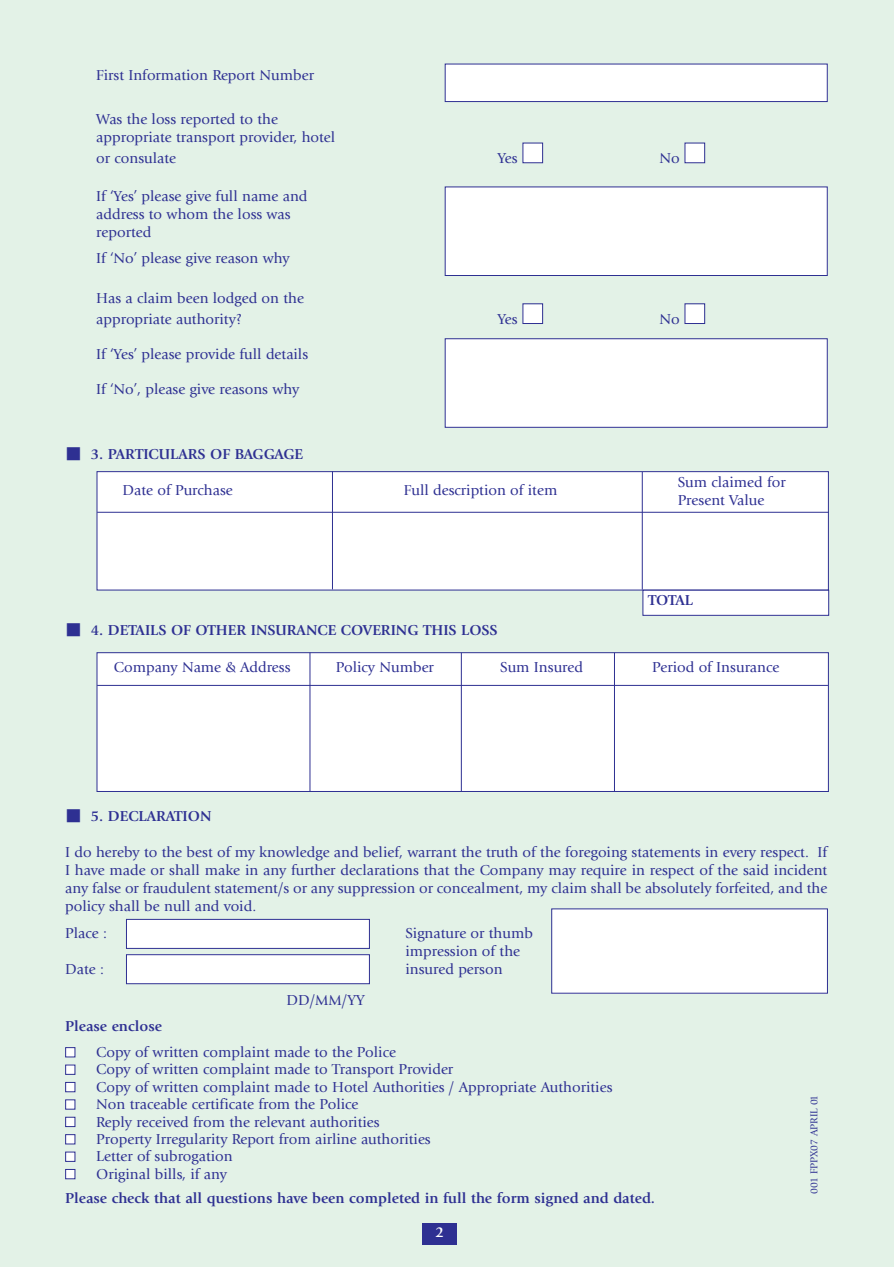
<style>
.page{position:relative;width:894px;height:1267px;background:#e3f2e7}
.page>*{position:absolute;margin:0;border:0;box-sizing:border-box;transform-origin:0 0}
.t1{font:15px/18px "Giovanni";color:#2e3092}
.t2{font:700 15px/24.2px "Giovanni";color:#2e3092}
.t3{font:700 15px "Giovanni";color:#fff}
.t4{font:10.5px "Giovanni";color:#2e3092}
.s1{color:#fff}
.s2{font-weight:400}
</style>
<div class="page">
<div style="left:423px;top:1223px;width:34px;height:21px;background:#2e3092"></div>
<div style="left:445px;top:187px;width:382px;height:88px;background:#fff"></div>
<div style="left:445px;top:187px;width:382px;height:89px;border:1px solid #2e3092"></div>
<div style="left:97px;top:472px;width:731px;height:118px;background:#fff"></div>
<div style="left:97px;top:471px;width:731px;height:119px;border:1px solid #2e3092"></div>
<div style="left:97px;top:653px;width:731px;height:138px;background:#fff"></div>
<div style="left:97px;top:652px;width:731px;height:140px;border:1px solid #2e3092"></div>
<div style="left:445px;top:64px;width:382px;height:38px;background:#fff"></div>
<div style="left:445px;top:64px;width:382px;height:38px;border:1px solid #2e3092"></div>
<div style="left:445px;top:339px;width:382px;height:88px;background:#fff"></div>
<div style="left:445px;top:338px;width:382px;height:90px;border:1px solid #2e3092"></div>
<div style="left:643px;top:590px;width:185px;height:25px;background:#fff"></div>
<div style="left:642px;top:590px;width:187px;height:26px;border:1px solid #2e3092"></div>
<hr style="left:97px;top:685px;width:731px;height:1px;background:#2e3092">
<hr style="left:309px;top:652px;width:1px;height:139px;background:#2e3092">
<hr style="left:461px;top:653px;width:1px;height:138px;background:#2e3092">
<hr style="left:614px;top:653px;width:1px;height:138px;background:#2e3092">
<div style="left:551px;top:909px;width:276px;height:84px;background:#fff"></div>
<div style="left:126px;top:919px;width:243px;height:29px;background:#fff"></div>
<div style="left:126px;top:919px;width:244px;height:30px;border:1px solid #2e3092"></div>
<div style="left:126px;top:954px;width:243px;height:29px;background:#fff"></div>
<div style="left:126px;top:954px;width:244px;height:30px;border:1px solid #2e3092"></div>
<hr style="left:332px;top:471px;width:1px;height:118px;background:#2e3092">
<hr style="left:97px;top:512px;width:731px;height:1px;background:#2e3092">
<hr style="left:642px;top:472px;width:1px;height:117px;background:#2e3092">
<p class="t1" style="left:96px;top:68px;width:219px">First Information Report Number</p>
<p class="t1" style="left:96px;top:111px;width:240px">Was the loss reported to the appropriate transport provider, hotel</p>
<p class="t1" style="left:96px;top:150px;width:81px">or consulate</p>
<p class="t1" style="left:497px;top:150px;width:48px">Yes <span class="s1">■</span></p>
<p class="t1" style="left:659px;top:150px;width:48px">No <span class="s1">■</span></p>
<p class="t1" style="left:96px;top:188px;width:213px">If ‘Yes’ please give full name and address to whom the loss was reported</p>
<p class="t1" style="left:96px;top:251px;width:195px">If ‘No’ please give reason why</p>
<p class="t1" style="left:96px;top:288px;width:209px;line-height:21px">Has a claim been lodged on the appropriate authority?</p>
<p class="t1" style="left:497px;top:311px;width:48px">Yes <span class="s1">■</span></p>
<p class="t1" style="left:659px;top:311px;width:48px">No <span class="s1">■</span></p>
<p class="t1" style="left:96px;top:346px;width:213px">If ‘Yes’ please provide full details</p>
<p class="t1" style="left:96px;top:381px;width:204px">If ‘No’, please give reasons why</p>
<p class="t2" style="left:65px;top:443px;width:239px">■ 3. PARTICULARS OF BAGGAGE</p>
<p class="t1" style="left:123px;top:482px;width:112px">Date of Purchase</p>
<p class="t1" style="left:404px;top:482px;width:155px">Full description of item</p>
<p class="t1" style="left:677px;top:474px;width:109px">Sum claimed for<br>Present Value</p>
<p class="t2" style="left:648px;top:589px;width:46px">TOTAL</p>
<p class="t2" style="left:65px;top:619px;width:434px">■ 4. DETAILS OF OTHER INSURANCE COVERING THIS LOSS</p>
<p class="t1" style="left:114px;top:659px;width:178px">Company Name &amp; Address</p>
<p class="t1" style="left:336px;top:659px;width:100px">Policy Number</p>
<p class="t1" style="left:500px;top:659px;width:84px">Sum Insured</p>
<p class="t1" style="left:652px;top:659px;width:129px">Period of Insurance</p>
<p class="t2" style="left:65px;top:805px;width:148px">■ 5. DECLARATION</p>
<p class="t1" style="left:65px;top:844px;width:763px;text-align:justify">I do hereby to the best of my knowledge and belief, warrant the truth of the foregoing statements in every respect. If I have made or shall make in any further declarations that the Company may require in respect of the said incident any false or fraudulent statement/s or any suppression or concealment, my claim shall be absolutely forfeited, and the policy shall be null and void.</p>
<p class="t1" style="left:65px;top:925px;width:43px">Place :</p>
<p class="t1" style="left:405px;top:925px;width:129px">Signature or thumb impression of the</p>
<p class="t1" style="left:65px;top:961px;width:40px">Date :</p>
<p class="t1" style="left:405px;top:961px;width:99px">insured person</p>
<p class="t1" style="left:286px;top:992px;width:80px">DD/MM/YY</p>
<p class="t2" style="left:65px;top:1015px;width:98px">Please enclose</p>
<p class="t1" style="left:65px;top:1044px;width:332px"><span class="s1">■</span> Copy of written complaint made to the Police</p>
<p class="t1" style="left:65px;top:1061px;width:389px"><span class="s1">■</span> Copy of written complaint made to Transport Provider</p>
<p class="t1" style="left:65px;top:1079px;width:549px"><span class="s1">■</span> Copy of written complaint made to Hotel Authorities / Appropriate Authorities</p>
<p class="t1" style="left:65px;top:1096px;width:295px"><span class="s1">■</span> Non traceable certificate from the Police</p>
<p class="t1" style="left:65px;top:1114px;width:316px"><span class="s1">■</span> Reply received from the relevant authorities</p>
<p class="t1" style="left:65px;top:1131px;width:367px"><span class="s1">■</span> Property Irregularity Report from airline authorities</p>
<p class="t1" style="left:65px;top:1148px;width:169px"><span class="s1">■</span> Letter of subrogation</p>
<p class="t2" style="left:65px;top:1163px;width:591px"><span class="s1">■</span> <span class="s2">Original bills, if any<br></span>Please check that all questions have been completed in full the form signed and dated.</p>
<p class="t4" style="left:809px;top:1193px;width:100px;rotate:-90deg">001 FPPX07 APRIL 01</p>
<p class="t3" style="left:435px;top:1226px;width:10px">2</p>
</div>
